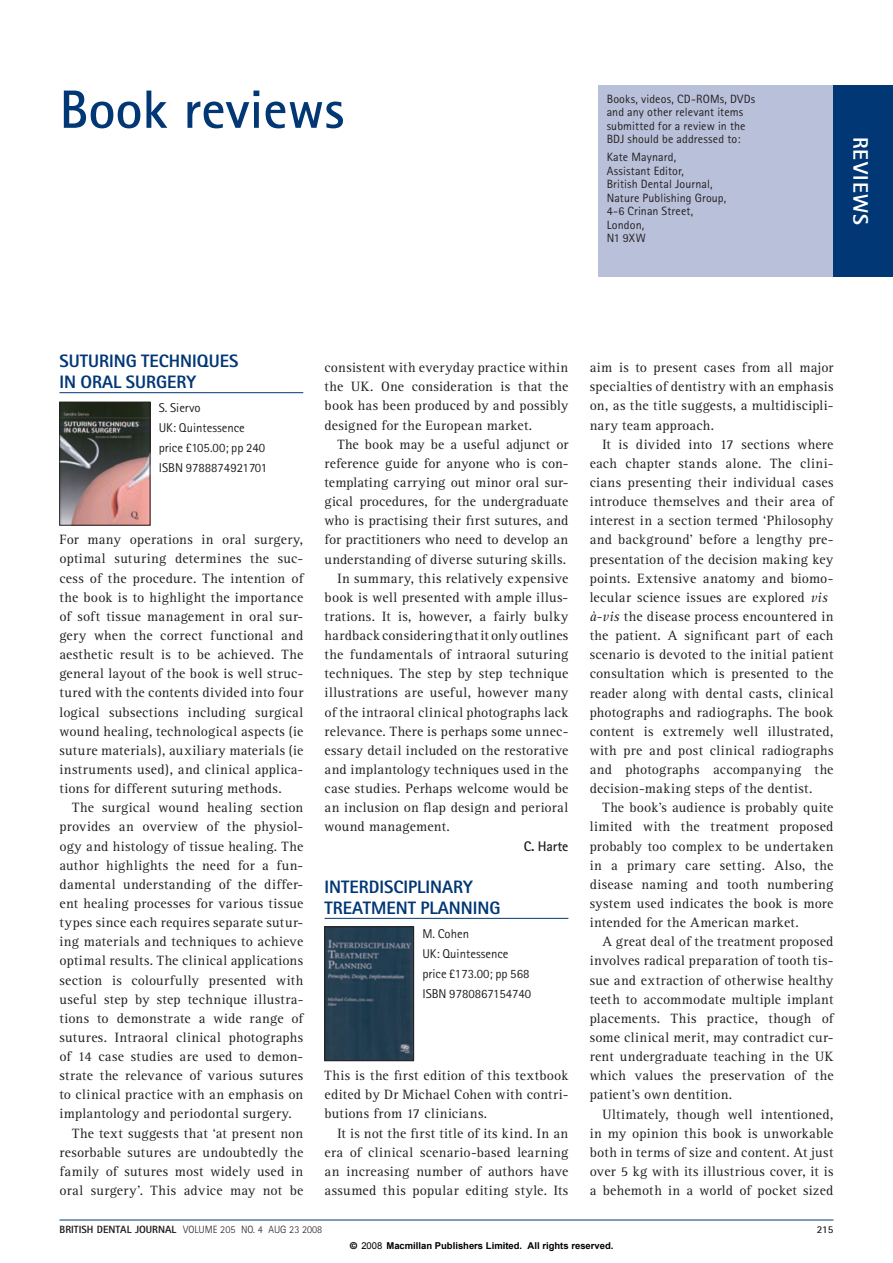
<style>
.page{position:relative;width:893px;height:1263px;background:#fff}
.page>*{position:absolute;margin:0;border:0;box-sizing:border-box;transform-origin:0 0}
.t1{font:700 54px "Rotis Sans Serif";color:#013775}
.t2{font:800 21px "Rotis Sans Serif";letter-spacing:.06em;color:#fff}
.t3{font:800 18px/21px "Rotis Sans Serif";color:#013775}
.t4{font:13.95px/19.2px "Rotis Serif";letter-spacing:.015em;color:#231f20;text-align:justify}
.t5{font:700 13.95px "Rotis Sans Serif";letter-spacing:-.005em;color:#231f20}
.t6{font:12.75px/20px "Rotis Sans Serif";color:#231f20}
.t7{font:12px/13.5px "Rotis Sans Serif";letter-spacing:.01em;color:#231f20}
.t8{font:300 10.5px "Rotis Sans Serif";color:#231f20}
.t9{font:700 10.5px "Rotis Sans Serif";color:#231f20}
.t10{font:700 9.45px "Arial";color:#000}
.s1{font-style:italic}
.s2{font-weight:800}
.s3{font-family:"Helvetica"}
.s4{font-weight:400}
</style>
<div class="page">
<hr style="left:59px;top:392px;width:244px;height:1px;background:#013775">
<hr style="left:325px;top:918px;width:243px;height:1px;background:#013775">
<hr style="left:59px;top:1220px;width:774px;height:1px;background:#013775">
<div style="left:598px;top:85px;width:295px;height:191px;background:#b9c0d9"></div>
<div style="left:833px;top:85px;width:60px;height:191px;background:#013775"></div>
<img style="left:61px;top:404px;width:87px;height:119px">
<div style="left:59px;top:402px;width:91px;height:123px;border:1px solid #231f20"></div>
<img style="left:327px;top:929px;width:85px;height:130px">
<div style="left:325px;top:927px;width:89px;height:134px;border:1px solid #231f20"></div>
<h1 class="t1" style="left:59px;top:91px;width:286px">Book reviews</h1>
<p class="t7" style="left:607px;top:93px;width:150px">Books, videos, CD-ROMs, DVDs and any other relevant items submitted for a review in the<br>BDJ should be addressed to:</p>
<p class="t7" style="left:607px;top:151px;width:121px">Kate Maynard,<br>Assistant Editor,<br>British Dental Journal,<br>Nature Publishing Group,<br>4-6 Crinan Street,<br>London,<br>N1 9XW</p>
<p class="t2" style="left:868px;top:137px;width:90px;rotate:90deg">REVIEWS</p>
<h4 class="t3" style="left:59px;top:352px;width:180px">SUTURING TECHNIQUES<br>IN ORAL SURGERY</h4>
<p class="t6" style="left:159px;top:399px;width:110px">S. Siervo<br>UK: Quintessence price £105.00; pp 240<br>ISBN 9788874921701</p>
<p class="t4" style="left:59px;top:531px;width:245px">For many operations in oral surgery, optimal suturing determines the suc&shy;cess of the procedure. The intention of the book is to highlight the importance of soft tissue management in oral sur&shy;gery when the correct functional and aesthetic result is to be achieved. The general layout of the book is well struc&shy;tured with the contents divided into four logical subsections including surgical wound healing, technological aspects (ie suture materials), auxiliary materials (ie instruments used), and clinical applica&shy;tions for different suturing methods.</p>
<p class="t4" style="left:59px;top:799px;width:245px;text-indent:13px">The surgical wound healing section provides an overview of the physiol&shy;ogy and histology of tissue healing. The author highlights the need for a fun&shy;damental understanding of the differ&shy;ent healing processes for various tissue types since each requires separate sutur&shy;ing materials and techniques to achieve optimal results. The clinical applications section is colourfully presented with useful step by step technique illustra&shy;tions to demonstrate a wide range of sutures. Intraoral clinical photographs of 14 case studies are used to demon&shy;strate the relevance of various sutures to clinical practice with an emphasis on implantology and periodontal surgery.</p>
<p class="t4" style="left:59px;top:1125px;width:245px;text-indent:13px">The text suggests that ‘at present non resorbable sutures are undoubtedly the family of sutures most widely used in oral surgery’. This advice may not be</p>
<p class="t4" style="left:325px;top:359px;width:245px">consistent with everyday practice within the UK. One consideration is that the book has been produced by and possibly designed for the European market.</p>
<p class="t4" style="left:325px;top:436px;width:245px;text-indent:13px">The book may be a useful adjunct or reference guide for anyone who is con&shy;templating carrying out minor oral sur&shy;gical procedures, for the undergraduate who is practising their first sutures, and for practitioners who need to develop an understanding of diverse suturing skills.</p>
<p class="t4" style="left:325px;top:570px;width:245px;text-indent:13px">In summary, this relatively expensive book is well presented with ample illus&shy;trations. It is, however, a fairly bulky hardback considering that it only outlines the fundamentals of intraoral suturing techniques. The step by step technique illustrations are useful, however many of the intraoral clinical photographs lack relevance. There is perhaps some unnec&shy;essary detail included on the restorative and implantology techniques used in the case studies. Perhaps welcome would be an inclusion on flap design and perioral wound management.</p>
<h5 class="t5" style="left:524px;top:841px;width:46px">C. Harte</h5>
<h4 class="t3" style="left:325px;top:878px;width:177px">INTERDISCIPLINARY<br>TREATMENT PLANNING</h4>
<p class="t6" style="left:422px;top:925px;width:110px">M. Cohen<br>UK: Quintessence price £173.00; pp 568<br>ISBN 9780867154740</p>
<p class="t4" style="left:325px;top:1067px;width:245px">This is the first edition of this textbook edited by Dr Michael Cohen with contri&shy;butions from 17 clinicians.</p>
<p class="t4" style="left:325px;top:1125px;width:245px;text-indent:13px">It is not the first title of its kind. In an era of clinical scenario-based learning an increasing number of authors have assumed this popular editing style. Its</p>
<p class="t4" style="left:590px;top:359px;width:245px">aim is to present cases from all major specialties of dentistry with an emphasis on, as the title suggests, a multidiscipli&shy;nary team approach.</p>
<p class="t4" style="left:590px;top:436px;width:245px;text-indent:13px">It is divided into 17 sections where each chapter stands alone. The clini&shy;cians presenting their individual cases introduce themselves and their area of interest in a section termed ‘Philosophy and background’ before a lengthy pre&shy;presentation of the decision making key points. Extensive anatomy and biomo&shy;lecular science issues are explored <span class="s1">vis&shy;à-vis</span> the disease process encountered in the patient. A significant part of each scenario is devoted to the initial patient consultation which is presented to the reader along with dental casts, clinical photographs and radiographs. The book content is extremely well illustrated, with pre and post clinical radiographs and photographs accompanying the decision-making steps of the dentist.</p>
<p class="t4" style="left:590px;top:799px;width:245px;text-indent:13px">The book’s audience is probably quite limited with the treatment proposed probably too complex to be undertaken in a primary care setting. Also, the disease naming and tooth numbering system used indicates the book is more intended for the American market.</p>
<p class="t4" style="left:590px;top:933px;width:245px;text-indent:13px">A great deal of the treatment proposed involves radical preparation of tooth tis&shy;sue and extraction of otherwise healthy teeth to accommodate multiple implant placements. This practice, though of some clinical merit, may contradict cur&shy;rent undergraduate teaching in the UK which values the preservation of the patient’s own dentition.</p>
<p class="t4" style="left:590px;top:1106px;width:245px;text-indent:13px">Ultimately, though well intentioned, in my opinion this book is unworkable both in terms of size and content. At just over 5 kg with its illustrious cover, it is a behemoth in a world of pocket sized</p>
<p class="t8" style="left:59px;top:1226px;width:264px"><span class="s2">BRITISH DENTAL JOURNAL</span> VOLUME 205 NO. 4 AUG 23 2008</p>
<p class="t9" style="left:817px;top:1226px;width:18px">215</p>
<p class="t10" style="left:350px;top:1240px;width:265px"><span class="s3">©</span> <span class="s4">2008</span> Macmillan Publishers Limited. All rights reserved.</p>
</div>
